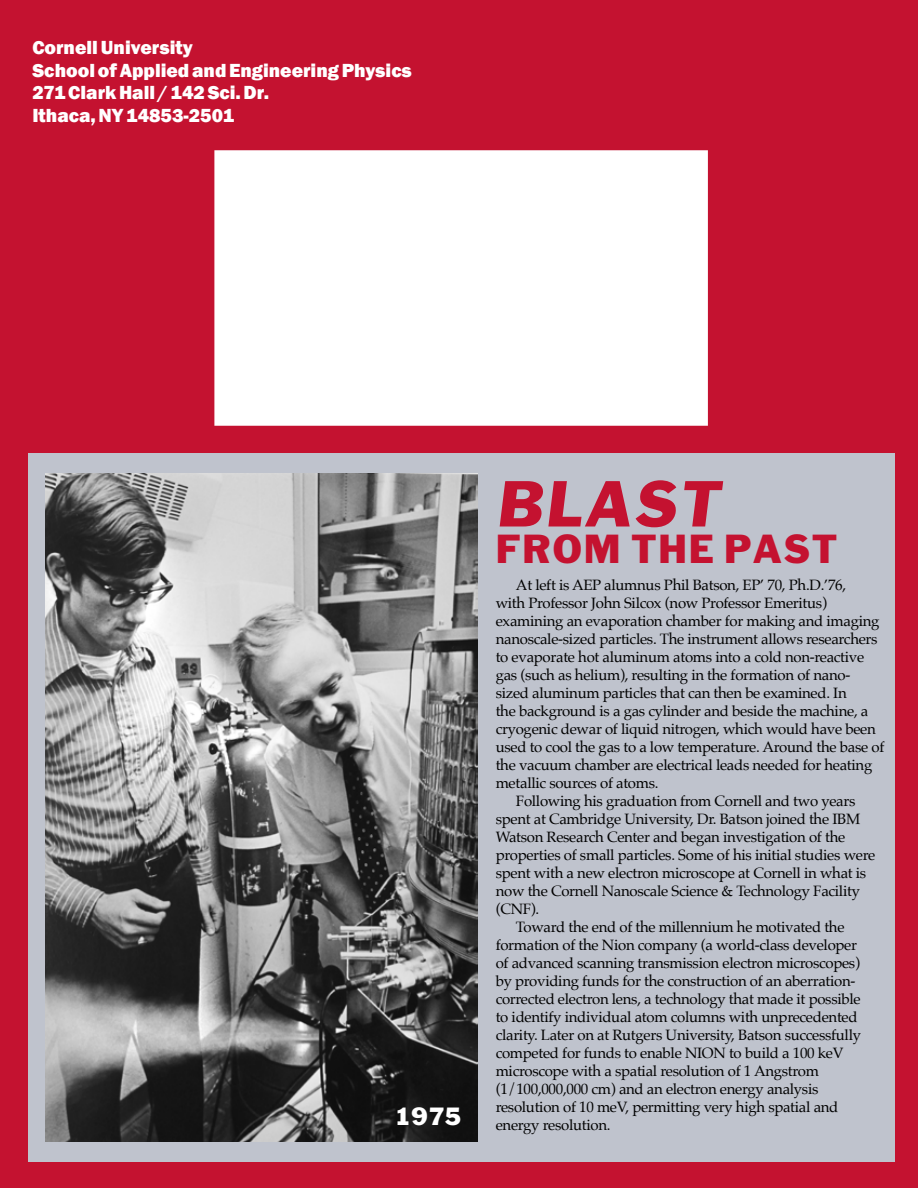
<style>
.page{position:relative;width:918px;height:1188px;background:#c41230}
.page>*{position:absolute;margin:0;border:0;box-sizing:border-box;transform-origin:0 0}
.t1{font:60px "Franklin Gothic Std";color:#c41230}
.t2{font:37.5px "Franklin Gothic Std";letter-spacing:.04em;color:#c41230}
.t3{font:23.25px "Franklin Gothic";color:#fff}
.t4{font:800 19.5px/22.5px "Franklin Gothic";color:#fff}
.t5{font:15px "Palatino";letter-spacing:-.02em;color:#000}
</style>
<div class="page">
<div style="left:214px;top:150px;width:494px;height:276px;background:#fff;border:4px solid #fff"></div>
<div style="left:28px;top:454px;width:866px;height:708px;background:#bfc3cd"></div>
<img style="left:45px;top:474px;width:432px;height:667px">
<h3 class="t4" style="left:32px;top:36px;width:381px">Cornell University<br>School of Applied and Engineering Physics<br>271 Clark Hall / 142 Sci. Dr.<br>Ithaca, NY 14853-2501</h3>
<h3 class="t3" style="left:394px;top:1101px;width:69px">1975</h3>
<h1 class="t1" style="left:496px;top:466px;width:234px">BLAST</h1>
<h2 class="t2" style="left:496px;top:524px;width:343px">FROM THE PAST</h2>
<p class="t5" style="left:516px;top:572px;width:332px">At left is AEP alumnus Phil Batson, EP’ 70, Ph.D.’76,</p>
<p class="t5" style="left:496px;top:590px;width:333px">with Professor John Silcox (now Professor Emeritus)</p>
<p class="t5" style="left:496px;top:608px;width:385px">examining an evaporation chamber for making and imaging</p>
<p class="t5" style="left:496px;top:626px;width:383px">nanoscale-sized particles. The instrument allows researchers</p>
<p class="t5" style="left:496px;top:644px;width:370px">to evaporate hot aluminum atoms into a cold non-reactive</p>
<p class="t5" style="left:496px;top:662px;width:356px">gas (such as helium), resulting in the formation of nano-</p>
<p class="t5" style="left:496px;top:680px;width:353px">sized aluminum particles that can then be examined. In</p>
<p class="t5" style="left:496px;top:698px;width:374px">the background is a gas cylinder and beside the machine, a</p>
<p class="t5" style="left:496px;top:716px;width:382px">cryogenic dewar of liquid nitrogen, which would have been</p>
<p class="t5" style="left:496px;top:734px;width:390px">used to cool the gas to a low temperature. Around the base of</p>
<p class="t5" style="left:496px;top:752px;width:378px">the vacuum chamber are electrical leads needed for heating</p>
<p class="t5" style="left:496px;top:770px;width:164px">metallic sources of atoms.</p>
<p class="t5" style="left:516px;top:788px;width:341px">Following his graduation from Cornell and two years</p>
<p class="t5" style="left:496px;top:806px;width:366px">spent at Cambridge University, Dr. Batson joined the IBM</p>
<p class="t5" style="left:496px;top:824px;width:351px">Watson Research Center and began investigation of the</p>
<p class="t5" style="left:496px;top:842px;width:381px">properties of small particles. Some of his initial studies were</p>
<p class="t5" style="left:496px;top:860px;width:372px">spent with a new electron microscope at Cornell in what is</p>
<p class="t5" style="left:496px;top:878px;width:366px">now the Cornell Nanoscale Science &amp; Technology Facility</p>
<p class="t5" style="left:496px;top:896px;width:45px">(CNF).</p>
<p class="t5" style="left:516px;top:914px;width:330px">Toward the end of the millennium he motivated the</p>
<p class="t5" style="left:496px;top:932px;width:363px">formation of the Nion company (a world-class developer</p>
<p class="t5" style="left:496px;top:950px;width:366px">of advanced scanning transmission electron microscopes)</p>
<p class="t5" style="left:496px;top:968px;width:361px">by providing funds for the construction of an aberration-</p>
<p class="t5" style="left:496px;top:986px;width:366px">corrected electron lens, a technology that made it possible</p>
<p class="t5" style="left:496px;top:1004px;width:363px">to identify individual atom columns with unprecedented</p>
<p class="t5" style="left:496px;top:1022px;width:367px">clarity. Later on at Rutgers University, Batson successfully</p>
<p class="t5" style="left:496px;top:1040px;width:349px">competed for funds to enable NION to build a 100 keV</p>
<p class="t5" style="left:496px;top:1058px;width:325px">microscope with a spatial resolution of 1 Angstrom</p>
<p class="t5" style="left:496px;top:1076px;width:324px">(1/100,000,000 cm) and an electron energy analysis</p>
<p class="t5" style="left:496px;top:1094px;width:344px">resolution of 10 meV, permitting very high spatial and</p>
<p class="t5" style="left:496px;top:1112px;width:116px">energy resolution.</p>
</div>
